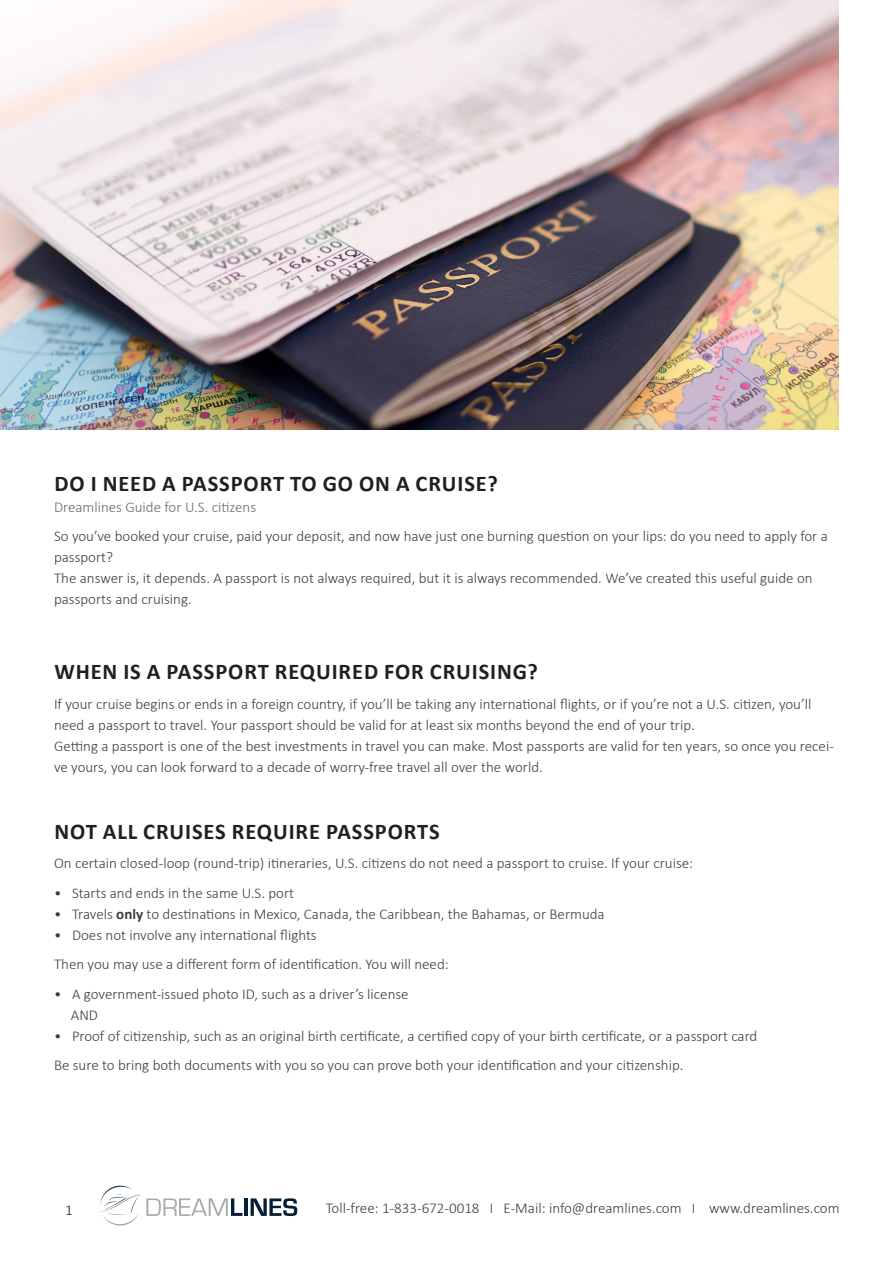
<style>
.page{position:relative;width:893px;height:1263px;background:#fff}
.page>*{position:absolute;margin:0;border:0;box-sizing:border-box;transform-origin:0 0}
.t1{font:700 22.5px "Calibri";letter-spacing:.04em;color:#231f20}
.t2{font:300 15px/21px "Calibri";color:#3e3e3f}
.t3{font:300 15px "Calibri";color:#69696c}
.t4{font:300 15px "Calibri";color:#231f20}
.s1{font-weight:700}
</style>
<div class="page">
<hr style="left:244px;top:1198px;width:3px;height:18px;background:#051e37">
<svg style="left:251px;top:1198px;width:46px;height:18px"></svg>
<svg style="left:100px;top:1186px;width:142px;height:39px"></svg>
<img style="left:1px;top:1px;width:837px;height:428px">
<p class="t1" style="left:54px;top:469px;width:445px">DO I NEED A PASSPORT TO GO ON A CRUISE?</p>
<p class="t3" style="left:54px;top:498px;width:204px">Dreamlines Guide for U.S. citizens</p>
<p class="t2" style="left:54px;top:526px;width:775px">So you’ve booked your cruise, paid your deposit, and now have just one burning question on your lips: do you need to apply for a passport?<br>The answer is, it depends. A passport is not always required, but it is always recommended. We’ve created this useful guide on passports and cruising.</p>
<p class="t1" style="left:54px;top:657px;width:485px">WHEN IS A PASSPORT REQUIRED FOR CRUISING?</p>
<p class="t2" style="left:54px;top:693px;width:781px">If your cruise begins or ends in a foreign country, if you’ll be taking any international flights, or if you’re not a U.S. citizen, you’ll need a passport to travel. Your passport should be valid for at least six months beyond the end of your trip.<br>Getting a passport is one of the best investments in travel you can make. Most passports are valid for ten years, so once you recei&shy;ve yours, you can look forward to a decade of worry-free travel all over the world.</p>
<p class="t1" style="left:54px;top:817px;width:387px">NOT ALL CRUISES REQUIRE PASSPORTS</p>
<p class="t2" style="left:54px;top:853px;width:641px">On certain closed-loop (round-trip) itineraries, U.S. citizens do not need a passport to cruise. If your cruise:</p>
<p class="t2" style="left:54px;top:882px;width:242px">• Starts and ends in the same U.S. port</p>
<p class="t2" style="left:54px;top:903px;width:552px">• Travels <span class="s1">only</span> to destinations in Mexico, Canada, the Caribbean, the Bahamas, or Bermuda</p>
<p class="t2" style="left:54px;top:924px;width:264px">• Does not involve any international flights</p>
<p class="t2" style="left:54px;top:954px;width:396px">Then you may use a different form of identification. You will need:</p>
<p class="t2" style="left:71px;top:983px;width:339px;text-indent:-17px">• A government-issued photo ID, such as a driver’s license<br>AND</p>
<p class="t2" style="left:54px;top:1025px;width:705px">• Proof of citizenship, such as an original birth certificate, a certified copy of your birth certificate, or a passport card</p>
<p class="t2" style="left:54px;top:1055px;width:631px">Be sure to bring both documents with you so you can prove both your identification and your citizenship.</p>
<p class="t4" style="left:65px;top:1200px;width:9px">1</p>
<p class="t2" style="left:326px;top:1197px;width:515px">Toll-free: 1-833-672-0018 I E-Mail: info@dreamlines.com I www.dreamlines.com</p>
</div>
